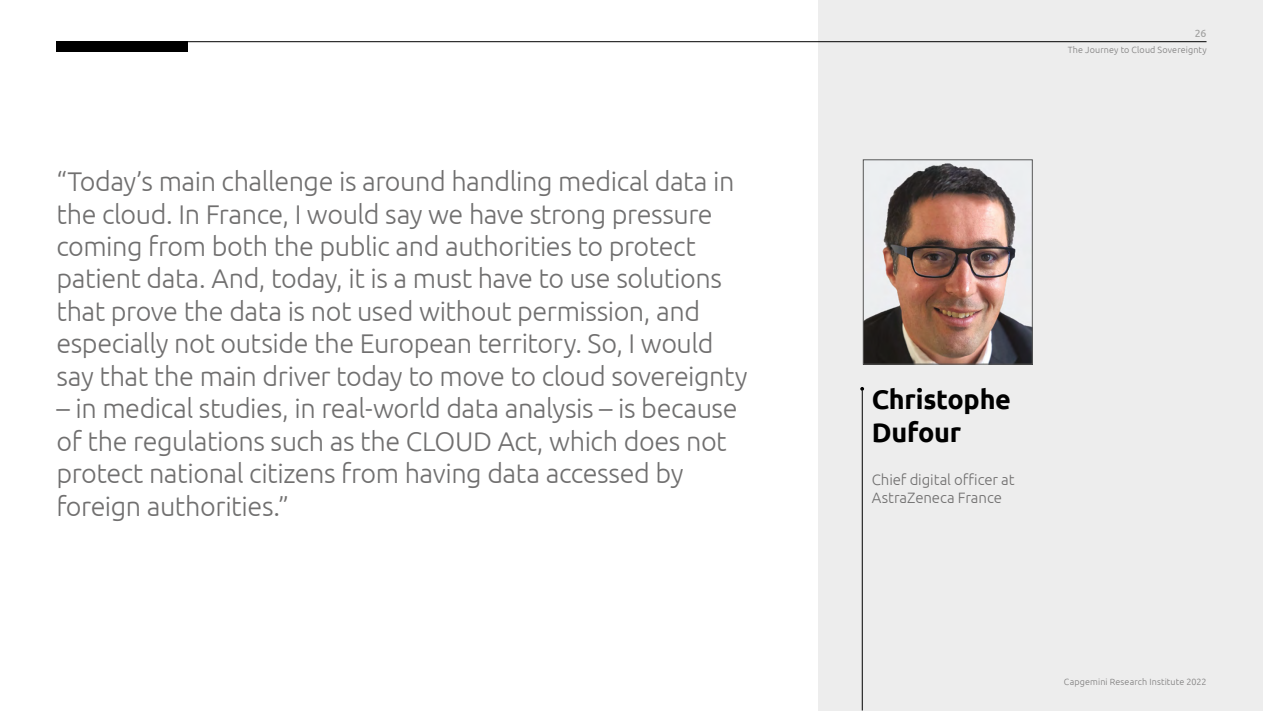
<style>
.page{position:relative;width:1263px;height:711px;background:#fff}
.page>*{position:absolute;margin:0;border:0;box-sizing:border-box;transform-origin:0 0}
.t1{font:300 27px/32.4px "Ubuntu";letter-spacing:-.015em;color:#706f6f}
.t2{font:700 27px/32.4px "Ubuntu";letter-spacing:-.01em;color:#000}
.t3{font:300 15px/18px "Ubuntu";letter-spacing:-.005em;color:#706f6f}
.t4{font:10.5px "Ubuntu";color:#9d9d9c}
.t5{font:300 9px "Ubuntu";letter-spacing:.015em;color:#7c7b7b}
</style>
<div class="page">
<div style="left:819px;top:0;width:444px;height:710px;background:#ededed"></div>
<hr style="left:862px;top:390px;width:1px;height:320px;background:#000">
<svg style="left:860px;top:387px;width:4px;height:3px"></svg>
<img style="left:865px;top:163px;width:166px;height:199px">
<div style="left:863px;top:159px;width:170px;height:205px;border:1px solid #575756"></div>
<div style="left:56px;top:41px;width:131px;height:11px;background:#000"></div>
<hr style="left:186px;top:41px;width:1020px;height:1px;background:#000">
<p class="t1" style="left:56px;top:164px;width:693px">“Today’s main challenge is around handling medical data in the cloud. In France, I would say we have strong pressure coming from both the public and authorities to protect patient data. And, today, it is a must have to use solutions that prove the data is not used without permission, and especially not outside the European territory. So, I would say that the main driver today to move to cloud sovereignty</p>
<p class="t1" style="left:56px;top:391px;width:683px">– in medical studies, in real-world data analysis – is because of the regulations such as the CLOUD Act, which does not protect national citizens from having data accessed by foreign authorities.”</p>
<p class="t2" style="left:872px;top:382px;width:141px">Christophe<br>Dufour</p>
<p class="t3" style="left:872px;top:470px;width:144px">Chief digital officer at<br>AstraZeneca France</p>
<p class="t4" style="left:1195px;top:27px;width:13px">26</p>
<p class="t5" style="left:1068px;top:44px;width:140px">The Journey to Cloud Sovereignty</p>
<p class="t5" style="left:1064px;top:676px;width:144px">Capgemini Research Institute 2022</p>
</div>
